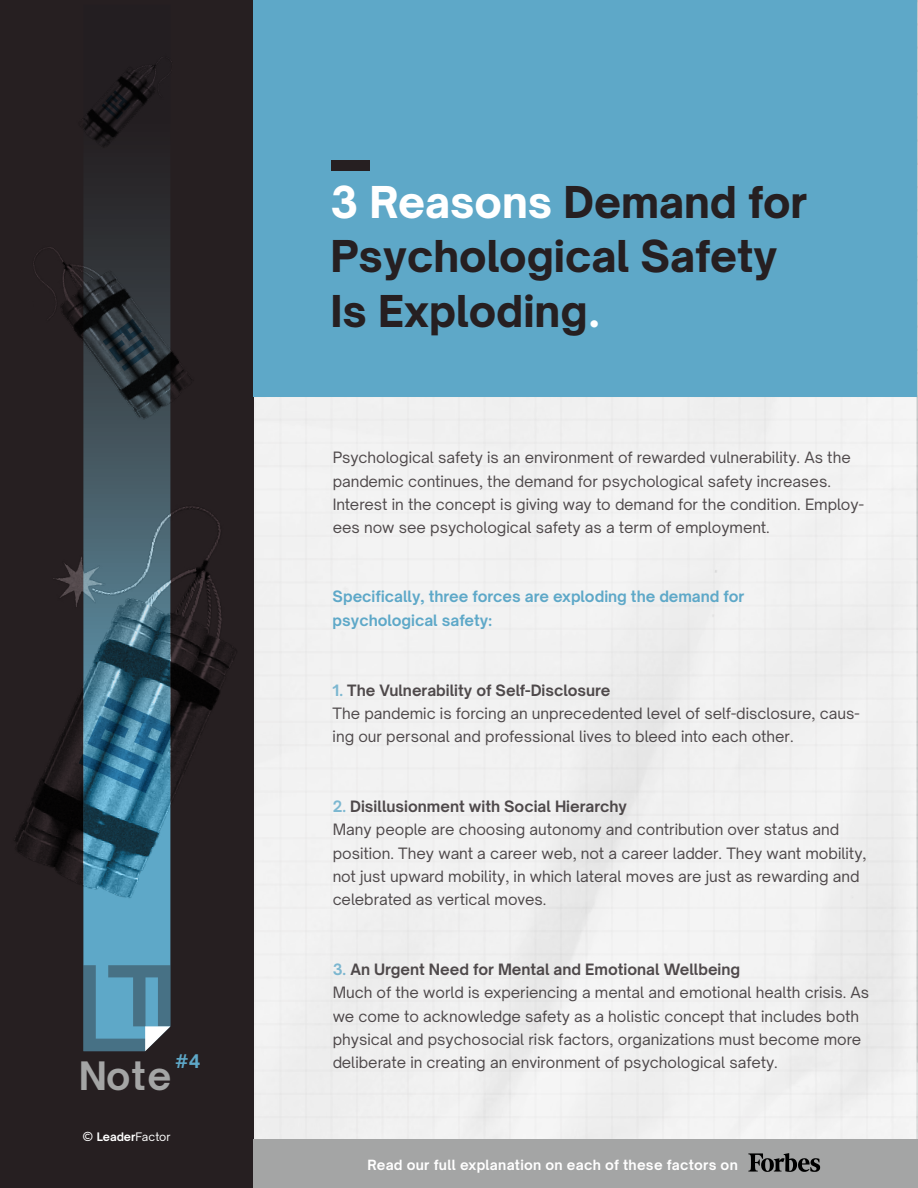
<style>
.page{position:relative;width:918px;height:1188px;background:#fff}
.page>*{position:absolute;margin:0;border:0;box-sizing:border-box;transform-origin:0 0}
.t1{font:800 42px/54.8px "Open Sauce One";color:#261f21}
.t2{font:700 37.5px "Open Sauce One";color:#a4a5a5}
.t3{font:700 18px "Open Sauce One";color:#5ea8c8}
.t4{font:15px/23.2px "Open Sauce One";color:#261f21}
.t5{font:700 15px/23.2px "Open Sauce One";color:#5ea8c8}
.t6{font:700 13.5px "Open Sauce One";letter-spacing:.02em;color:#fff}
.t7{font:700 11.25px "Open Sauce One";letter-spacing:.005em;color:#fff}
.s1{font-weight:400;font-size:12px}
.s2{font-weight:400}
.s3{color:#fff}
.s4{font-weight:700;color:#5ea8c8}
.s5{font-weight:700}
</style>
<div class="page">
<div style="left:254px;top:396px;width:661px;height:743px;background:#f1f1f1"></div>
<div style="left:0;top:0;width:254px;height:1188px;background:#261f21"></div>
<svg style="left:83px;top:194px;width:87px;height:771px"></svg>
<div style="left:253px;top:0;width:664px;height:396px;background:#5ea8c8"></div>
<img style="left:83px;top:500px;width:87px;height:461px">
<img style="left:33px;top:224px;width:159px;height:224px">
<img style="left:84px;top:61px;width:88px;height:86px">
<img style="left:170px;top:467px;width:63px;height:494px">
<img style="left:15px;top:690px;width:68px;height:185px">
<img style="left:53px;top:541px;width:72px;height:77px">
<svg style="left:79px;top:697px;width:96px;height:96px;background:#36708d"></svg>
<svg style="left:103px;top:319px;width:52px;height:52px;background:#2a353d"></svg>
<svg style="left:102px;top:90px;width:29px;height:29px"></svg>
<div style="left:331px;top:161px;width:38px;height:10px;background:#261f21"></div>
<svg style="left:83px;top:965px;width:87px;height:86px;background:#578ba2"></svg>
<div style="left:254px;top:1139px;width:664px;height:49px;background:#a4a5a5"></div>
<svg style="left:748px;top:1153px;width:72px;height:19px"></svg>
<p class="t3" style="left:175px;top:1050px;width:27px">#4</p>
<h2 class="t2" style="left:79px;top:1051px;width:94px">Note</h2>
<p class="t7" style="left:82px;top:1129px;width:90px"><span class="s1">©</span> Leader<span class="s2">Factor</span></p>
<h1 class="t1" style="left:330px;top:174px;width:479px"><span class="s3">3 Reasons</span> Demand for<br>Psychological Safety<br>Is Exploding<span class="s3">.</span></h1>
<p class="t4" style="left:333px;top:446px;width:533px">Psychological safety is an environment of rewarded vulnerability. As the pandemic continues, the demand for psychological safety increases.<br>Interest in the concept is giving way to demand for the condition. Employ&shy;ees now see psychological safety as a term of employment.</p>
<p class="t5" style="left:333px;top:585px;width:413px">Specifically, three forces are exploding the demand for psychological safety:</p>
<p class="t4" style="left:333px;top:678px;width:529px"><span class="s4">1.</span> <span class="s5">The Vulnerability of Self-Disclosure<br></span>The pandemic is forcing an unprecedented level of self-disclosure, caus&shy;ing our personal and professional lives to bleed into each other.</p>
<p class="t4" style="left:333px;top:795px;width:536px"><span class="s4">2.</span> <span class="s5">Disillusionment with Social Hierarchy<br></span>Many people are choosing autonomy and contribution over status and position. They want a career web, not a career ladder. They want mobility, not just upward mobility, in which lateral moves are just as rewarding and celebrated as vertical moves.</p>
<p class="t4" style="left:333px;top:958px;width:538px"><span class="s4">3.</span> <span class="s5">An Urgent Need for Mental and Emotional Wellbeing<br></span>Much of the world is experiencing a mental and emotional health crisis. As we come to acknowledge safety as a holistic concept that includes both physical and psychosocial risk factors, organizations must become more deliberate in creating an environment of psychological safety.</p>
<p class="t6" style="left:367px;top:1156px;width:372px">Read our full explanation on each of these factors on</p>
</div>
